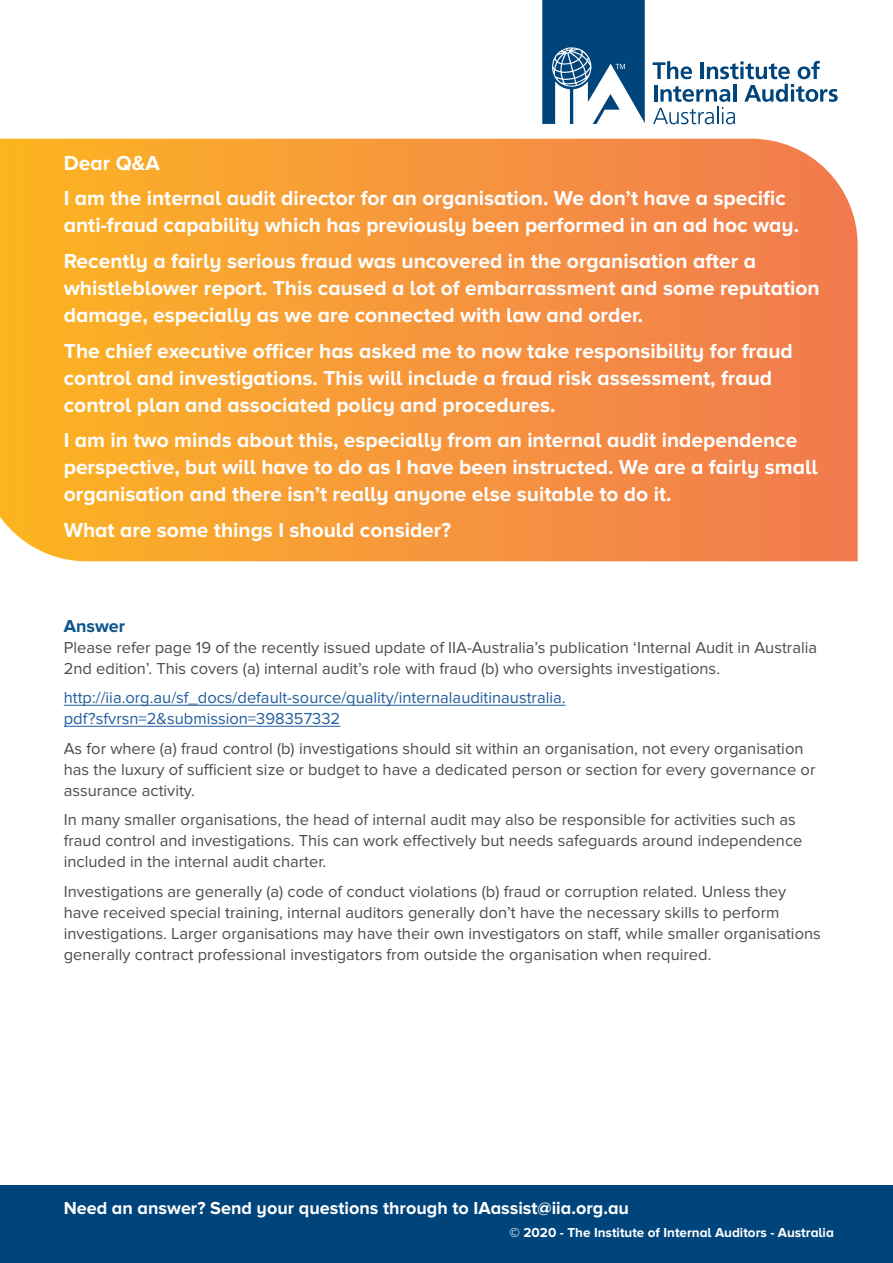
<style>
.page{position:relative;width:893px;height:1263px;background:#fff}
.page>*{position:absolute;margin:0;border:0;box-sizing:border-box;transform-origin:0 0}
.t1{font:700 21px/27px "Proxima Nova A";color:#fff}
.t2{font:700 18px "Proxima Nova A";color:#fff}
.t3{font:700 18px "Proxima Nova A";color:#0d558a}
.t4{font:16.5px/21px "Proxima Nova";color:#4d4d4f}
.t5{font:16.5px/21px "Proxima Nova";color:#215e9e}
.t6{font:700 13.5px "Proxima Nova A";color:#fff}
</style>
<div class="page">
<svg style="left:0;top:139px;width:858px;height:422px;background:#f6973b"></svg>
<svg style="left:653px;top:61px;width:185px;height:63px"></svg>
<svg style="left:542px;top:0;width:103px;height:124px"></svg>
<div style="left:0;top:1186px;width:893px;height:77px;background:#00447c"></div>
<hr style="left:64px;top:705px;width:502px;height:1px;background:#215e9e">
<hr style="left:64px;top:726px;width:276px;height:1px;background:#215e9e">
<p class="t1" style="left:64px;top:145px;width:723px;line-height:35.5px">Dear Q&amp;A<br>I am the internal audit director for an organisation. We don’t have a specific</p>
<p class="t1" style="left:64px;top:207px;width:737px;line-height:35.5px">anti-fraud capability which has previously been performed in an ad hoc way.<br>Recently a fairly serious fraud was uncovered in the organisation after a</p>
<p class="t1" style="left:64px;top:274px;width:757px">whistleblower report. This caused a lot of embarrassment and some reputation damage, especially as we are connected with law and order.</p>
<p class="t1" style="left:64px;top:337px;width:731px">The chief executive officer has asked me to now take responsibility for fraud control and investigations. This will include a fraud risk assessment, fraud control plan and associated policy and procedures.</p>
<p class="t1" style="left:64px;top:426px;width:755px">I am in two minds about this, especially from an internal audit independence perspective, but will have to do as I have been instructed. We are a fairly small organisation and there isn’t really anyone else suitable to do it.</p>
<p class="t1" style="left:64px;top:516px;width:389px">What are some things I should consider?</p>
<p class="t3" style="left:64px;top:615px;width:63px">Answer</p>
<p class="t4" style="left:64px;top:637px;width:755px">Please refer page 19 of the recently issued update of IIA-Australia’s publication ‘Internal Audit in Australia<br>2nd edition’. This covers (a) internal audit’s role with fraud (b) who oversights investigations.</p>
<p class="t5" style="left:64px;top:687px;width:503px">http://iia.org.au/sf_docs/default-source/quality/internalauditinaustralia. pdf?sfvrsn=2&amp;submission=398357332</p>
<p class="t4" style="left:64px;top:738px;width:753px">As for where (a) fraud control (b) investigations should sit within an organisation, not every organisation has the luxury of sufficient size or budget to have a dedicated person or section for every governance or assurance activity.</p>
<p class="t4" style="left:64px;top:809px;width:740px">In many smaller organisations, the head of internal audit may also be responsible for activities such as fraud control and investigations. This can work effectively but needs safeguards around independence included in the internal audit charter.</p>
<p class="t4" style="left:64px;top:881px;width:759px">Investigations are generally (a) code of conduct violations (b) fraud or corruption related. Unless they have received special training, internal auditors generally don’t have the necessary skills to perform investigations. Larger organisations may have their own investigators on staff, while smaller organisations generally contract professional investigators from outside the organisation when required.</p>
<p class="t2" style="left:64px;top:1198px;width:567px">Need an answer? Send your questions through to IAassist@iia.org.au</p>
<p class="t6" style="left:509px;top:1225px;width:326px">© 2020 - The Institute of Internal Auditors - Australia</p>
</div>
